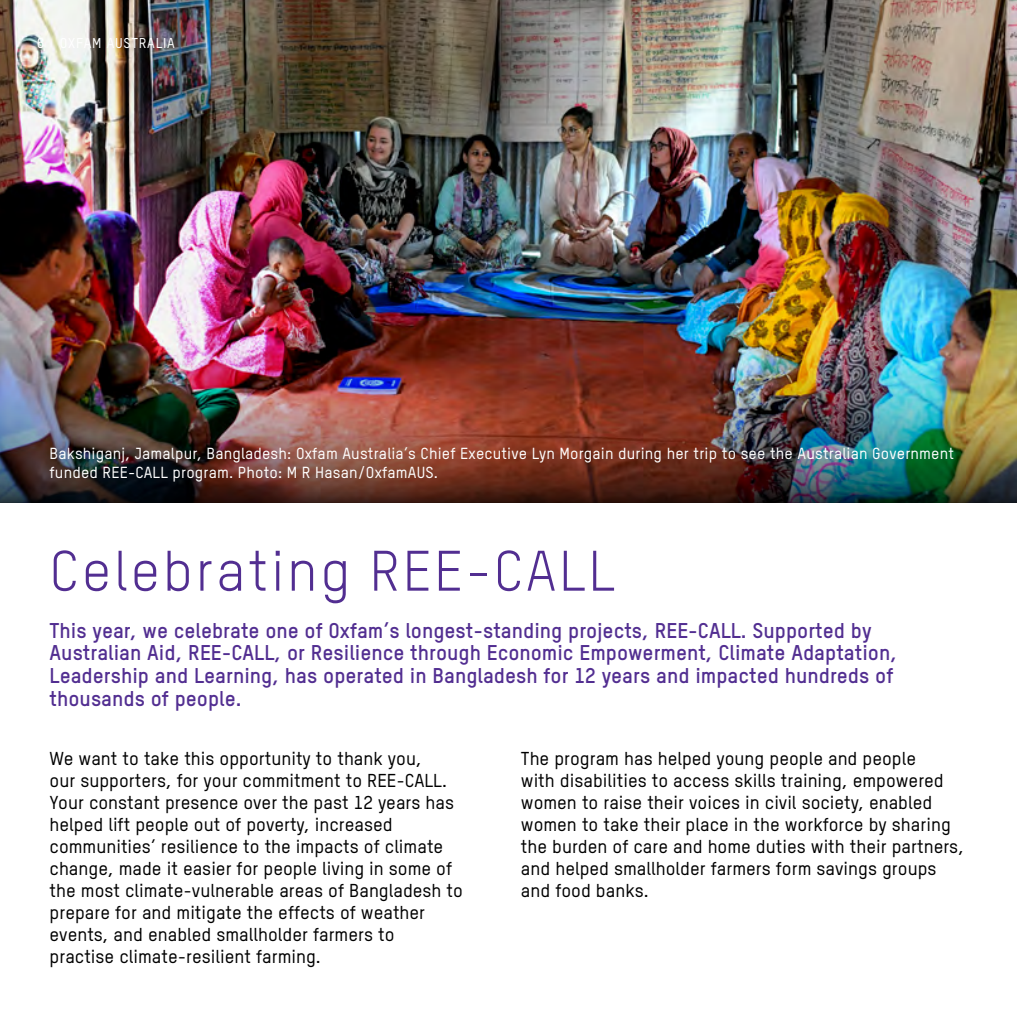
<style>
.page{position:relative;width:1017px;height:1017px;background:#fff}
.page>*{position:absolute;margin:0;border:0;box-sizing:border-box;transform-origin:0 0}
.t1{font:56px "Oxfam TSTARPRO";letter-spacing:.05em;color:#522e91}
.t2{font:700 21px/22.8px "Oxfam TSTARPRO";color:#522e91}
.t3{font:500 18.38px/22.1px "Oxfam TSTARPRO";color:#000}
.t4{font:500 15.75px/18.9px "Oxfam TSTARPRO";letter-spacing:.01em;color:#fff}
.t5{font:500 14px "Oxfam TSTARPRO";letter-spacing:.05em;color:#fff}
</style>
<div class="page">
<img style="left:0;top:0;width:1017px;height:343px">
<img style="left:0;top:343px;width:1017px;height:160px">
<p class="t5" style="left:37px;top:35px;width:139px">6 OXFAM AUSTRALIA</p>
<p class="t4" style="left:50px;top:443px;width:906px">Bakshiganj, Jamalpur, Bangladesh: Oxfam Australia’s Chief Executive Lyn Morgain during her trip to see the Australian Government funded REE-CALL program. Photo: M R Hasan/OxfamAUS.</p>
<h1 class="t1" style="left:50px;top:537px;width:567px">Celebrating REE-CALL</h1>
<p class="t2" style="left:50px;top:618px;width:849px">This year, we celebrate one of Oxfam’s longest-standing projects, REE-CALL. Supported by Australian Aid, REE-CALL, or Resilience through Economic Empowerment, Climate Adaptation, Leadership and Learning, has operated in Bangladesh for 12 years and impacted hundreds of thousands of people.</p>
<p class="t3" style="left:50px;top:747px;width:415px">We want to take this opportunity to thank you,<br>our supporters, for your commitment to REE-CALL.<br>Your constant presence over the past 12 years has helped lift people out of poverty, increased communities’ resilience to the impacts of climate change, made it easier for people living in some of the most climate-vulnerable areas of Bangladesh to prepare for and mitigate the effects of weather events, and enabled smallholder farmers to practise climate-resilient farming.</p>
<p class="t3" style="left:521px;top:747px;width:445px">The program has helped young people and people<br>with disabilities to access skills training, empowered women to raise their voices in civil society, enabled women to take their place in the workforce by sharing the burden of care and home duties with their partners, and helped smallholder farmers form savings groups and food banks.</p>
</div>
